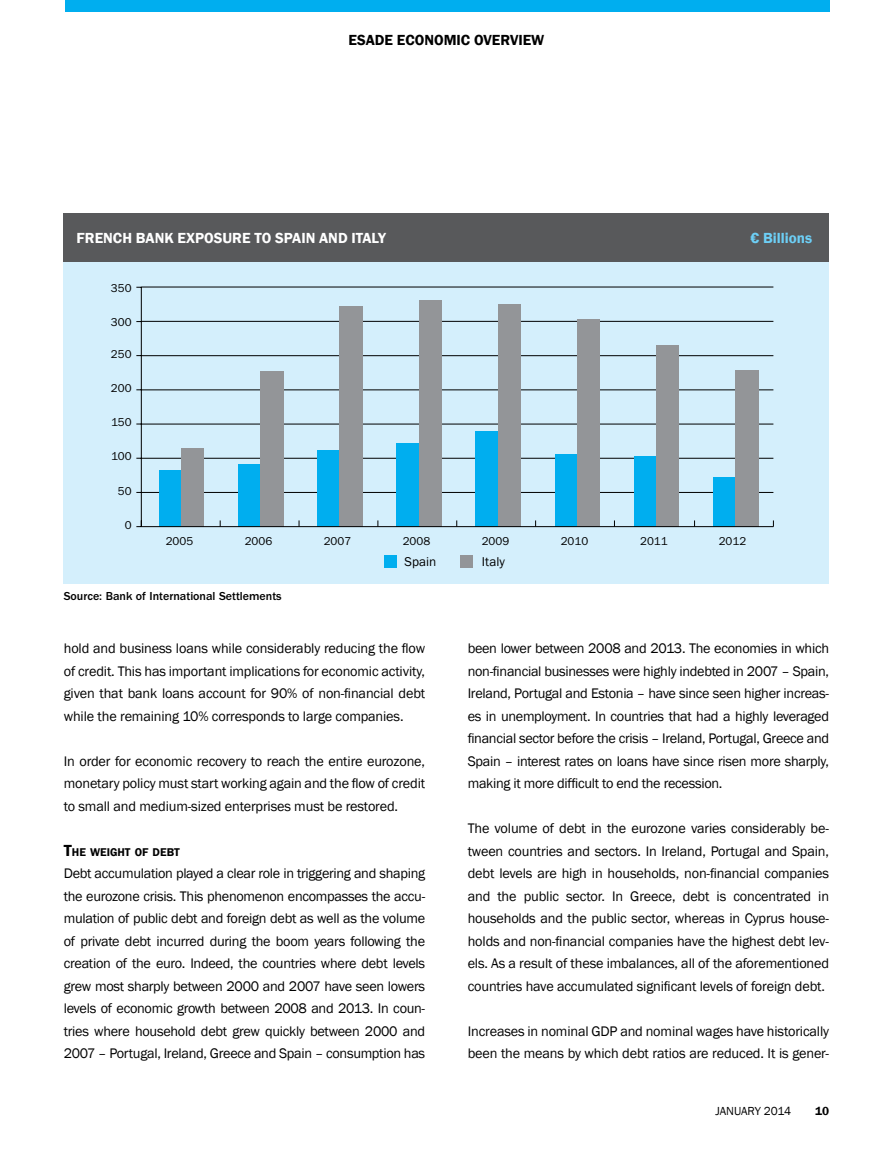
<style>
.page{position:relative;width:893px;height:1149px;background:#fff}
.page>*{position:absolute;margin:0;border:0;box-sizing:border-box;transform-origin:0 0}
.t1{font:600 15px "Franklin Gothic";color:#fff}
.t2{font:600 15px "Franklin Gothic";color:#000}
.t3{font:600 15px "Franklin Gothic";color:#6dcff6}
.t4{font:14.25px/22.5px "Franklin Gothic";letter-spacing:-.01em;color:#000;text-align:justify}
.t5{font:13.2px "Franklin Gothic";color:#000}
.t6{font:500 12px "Franklin Gothic LT";color:#000}
.t7{font:12px "Franklin Gothic";letter-spacing:-.015em;color:#000}
.t8{font:600 12px "Franklin Gothic";color:#000}
.t9{font:11.7px "Franklin Gothic";color:#000}
.t10{font:600 11.55px "Franklin Gothic";color:#000}
.s1{font-size:16.5px}
</style>
<div class="page">
<div style="left:65px;top:0;width:764px;height:12px;background:#00aeef"></div>
<div style="left:64px;top:223px;width:765px;height:361px;background:#d4effc"></div>
<div style="left:64px;top:213px;width:765px;height:48px;background:#58595b"></div>
<div style="left:384px;top:554px;width:13px;height:13px;background:#00aeef"></div>
<div style="left:460px;top:554px;width:13px;height:13px;background:#939598"></div>
<hr style="left:141px;top:355px;width:632px;height:1px;background:#000">
<hr style="left:141px;top:423px;width:632px;height:1px;background:#000">
<hr style="left:141px;top:389px;width:632px;height:1px;background:#000">
<hr style="left:141px;top:321px;width:632px;height:1px;background:#000">
<hr style="left:141px;top:287px;width:632px;height:1px;background:#000">
<hr style="left:141px;top:458px;width:632px;height:1px;background:#000">
<hr style="left:141px;top:492px;width:632px;height:1px;background:#000">
<hr style="left:141px;top:287px;width:1px;height:239px;background:#000">
<div style="left:713px;top:477px;width:23px;height:49px;background:#00aeef"></div>
<div style="left:634px;top:456px;width:23px;height:70px;background:#00aeef"></div>
<div style="left:555px;top:454px;width:23px;height:72px;background:#00aeef"></div>
<div style="left:475px;top:431px;width:24px;height:95px;background:#00aeef"></div>
<div style="left:396px;top:443px;width:24px;height:83px;background:#00aeef"></div>
<div style="left:317px;top:450px;width:22px;height:76px;background:#00aeef"></div>
<div style="left:238px;top:464px;width:22px;height:62px;background:#00aeef"></div>
<div style="left:159px;top:470px;width:22px;height:56px;background:#00aeef"></div>
<div style="left:736px;top:370px;width:23px;height:156px;background:#939598"></div>
<div style="left:657px;top:345px;width:22px;height:181px;background:#939598"></div>
<div style="left:578px;top:319px;width:22px;height:207px;background:#939598"></div>
<div style="left:499px;top:304px;width:22px;height:222px;background:#939598"></div>
<div style="left:420px;top:300px;width:22px;height:226px;background:#939598"></div>
<div style="left:339px;top:306px;width:24px;height:220px;background:#939598"></div>
<div style="left:260px;top:371px;width:24px;height:155px;background:#939598"></div>
<div style="left:181px;top:447px;width:23px;height:79px;background:#939598"></div>
<hr style="left:141px;top:526px;width:632px;height:1px;background:#000">
<p class="t2" style="left:349px;top:31px;width:197px">ESADE ECONOMIC OVERVIEW</p>
<p class="t1" style="left:77px;top:228px;width:311px">FRENCH BANK EXPOSURE TO SPAIN AND ITALY</p>
<p class="t9" style="left:111px;top:281px;width:22px">350</p>
<p class="t9" style="left:111px;top:314px;width:22px">300</p>
<p class="t9" style="left:111px;top:346px;width:22px">250</p>
<p class="t9" style="left:111px;top:381px;width:22px">200</p>
<p class="t9" style="left:111px;top:415px;width:22px">150</p>
<p class="t9" style="left:111px;top:449px;width:22px">100</p>
<p class="t9" style="left:118px;top:483px;width:15px">50</p>
<p class="t9" style="left:125px;top:517px;width:8px">0</p>
<p class="t3" style="left:751px;top:228px;width:63px">€ Billions</p>
<p class="t9" style="left:166px;top:533px;width:29px">2005</p>
<p class="t9" style="left:245px;top:533px;width:29px">2006</p>
<p class="t9" style="left:324px;top:533px;width:29px">2007</p>
<p class="t9" style="left:403px;top:533px;width:29px">2008</p>
<p class="t9" style="left:482px;top:533px;width:29px">2009</p>
<p class="t9" style="left:561px;top:533px;width:29px">2010</p>
<p class="t9" style="left:640px;top:533px;width:29px">2011</p>
<p class="t9" style="left:719px;top:533px;width:29px">2012</p>
<p class="t5" style="left:405px;top:553px;width:33px">Spain</p>
<p class="t5" style="left:482px;top:553px;width:24px">Italy</p>
<p class="t6" style="left:64px;top:588px;width:219px">Source: Bank of International Settlements</p>
<p class="t4" style="left:64px;top:637px;width:363px">hold and business loans while considerably reducing the flow of credit. This has important implications for economic activity, given that bank loans account for 90% of non-financial debt while the remaining 10% corresponds to large companies.</p>
<p class="t4" style="left:64px;top:749px;width:363px">In order for economic recovery to reach the entire eurozone, monetary policy must start working again and the flow of credit to small and medium-sized enterprises must be restored.</p>
<p class="t10" style="left:64px;top:844px;width:118px"><span class="s1">T</span>HE WEIGHT OF DEBT</p>
<p class="t4" style="left:64px;top:862px;width:363px">Debt accumulation played a clear role in triggering and shaping the eurozone crisis. This phenomenon encompasses the accu&shy;mulation of public debt and foreign debt as well as the volume of private debt incurred during the boom years following the creation of the euro. Indeed, the countries where debt levels grew most sharply between 2000 and 2007 have seen lowers levels of economic growth between 2008 and 2013. In coun&shy;tries where household debt grew quickly between 2000 and 2007 – Portugal, Ireland, Greece and Spain – consumption has</p>
<p class="t4" style="left:468px;top:637px;width:363px">been lower between 2008 and 2013. The economies in which non-financial businesses were highly indebted in 2007 – Spain, Ireland, Portugal and Estonia – have since seen higher increas&shy;es in unemployment. In countries that had a highly leveraged financial sector before the crisis – Ireland, Portugal, Greece and Spain – interest rates on loans have since risen more sharply, making it more difficult to end the recession.</p>
<p class="t4" style="left:468px;top:817px;width:363px">The volume of debt in the eurozone varies considerably be&shy;tween countries and sectors. In Ireland, Portugal and Spain, debt levels are high in households, non-financial companies and the public sector. In Greece, debt is concentrated in households and the public sector, whereas in Cyprus house&shy;holds and non-financial companies have the highest debt lev&shy;els. As a result of these imbalances, all of the aforementioned countries have accumulated significant levels of foreign debt.</p>
<p class="t4" style="left:468px;top:1019px;width:363px">Increases in nominal GDP and nominal wages have historically been the means by which debt ratios are reduced. It is gener-</p>
<p class="t7" style="left:715px;top:1102px;width:77px">JANUARY 2014</p>
<p class="t8" style="left:815px;top:1102px;width:15px">10</p>
</div>
